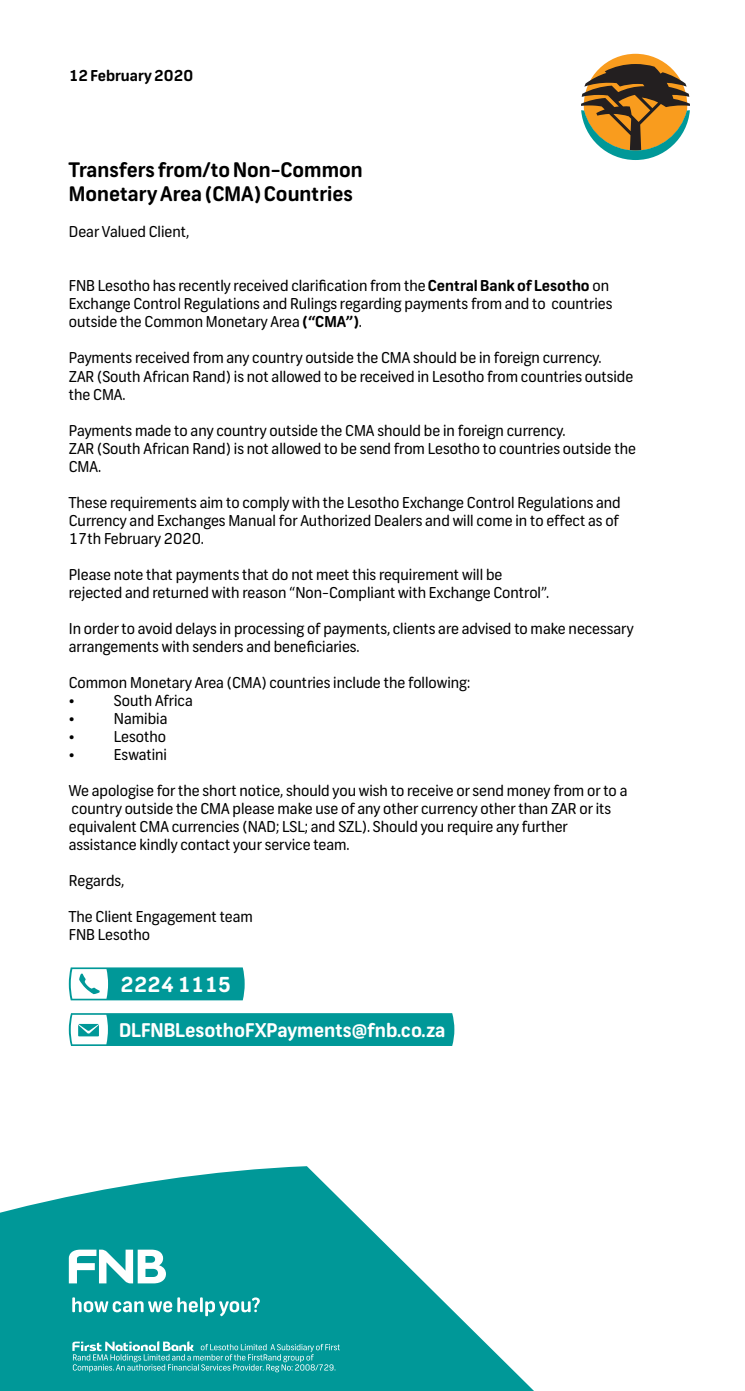
<style>
.page{position:relative;width:745px;height:1391px;background:#fff}
.page>*{position:absolute;margin:0;border:0;box-sizing:border-box;transform-origin:0 0}
.t1{font:700 20.62px "FNB Sans";color:#fff}
.t2{font:700 20px/24px "FNB Sans";color:#000}
.t3{font:700 18.88px "FNB Sans";color:#fff}
.t4{font:15px/18px "FNB Sans";color:#000}
.t5{font:700 15px "FNB Sans";color:#000}
.s1{font-weight:700}
</style>
<div class="page">
<svg style="left:581px;top:54px;width:108px;height:106px"></svg>
<svg style="left:69px;top:967px;width:175px;height:33px;background:#2eaaaa"></svg>
<svg style="left:69px;top:1013px;width:385px;height:32px;background:#139f9f"></svg>
<svg style="left:0;top:1166px;width:533px;height:224px;fill:#009898"></svg>
<svg style="left:72px;top:1296px;width:188px;height:20px"></svg>
<svg style="left:72px;top:1340px;width:267px;height:31px;background:#34acac"></svg>
<svg style="left:69px;top:1249px;width:97px;height:34px"></svg>
<p class="t5" style="left:69px;top:67px;width:126px">12 February 2020</p>
<h2 class="t2" style="left:69px;top:158px;width:295px">Transfers from/to Non-Common<br>Monetary Area (CMA) Countries</h2>
<p class="t4" style="left:69px;top:223px;width:122px">Dear Valued Client,</p>
<p class="t4" style="left:69px;top:277px;width:545px">FNB Lesotho has recently received clarification from the <span class="s1">Central Bank of Lesotho</span> on<br>Exchange Control Regulations and Rulings regarding payments from and to countries outside the Common Monetary Area <span class="s1">(“CMA”)</span>.</p>
<p class="t4" style="left:69px;top:349px;width:565px">Payments received from any country outside the CMA should be in foreign currency.<br>ZAR (South African Rand) is not allowed to be received in Lesotho from countries outside the CMA.</p>
<p class="t4" style="left:69px;top:421px;width:568px">Payments made to any country outside the CMA should be in foreign currency.<br>ZAR (South African Rand) is not allowed to be send from Lesotho to countries outside the<br>CMA.</p>
<p class="t4" style="left:69px;top:493px;width:553px">These requirements aim to comply with the Lesotho Exchange Control Regulations and<br>Currency and Exchanges Manual for Authorized Dealers and will come in to effect as of<br>17th February 2020.</p>
<p class="t4" style="left:69px;top:565px;width:481px">Please note that payments that do not meet this requirement will be rejected and returned with reason “Non-Compliant with Exchange Control”.</p>
<p class="t4" style="left:69px;top:619px;width:566px">In order to avoid delays in processing of payments, clients are advised to make necessary arrangements with senders and beneficiaries.</p>
<p class="t4" style="left:69px;top:673px;width:402px">Common Monetary Area (CMA) countries include the following: •</p>
<p class="t4" style="left:114px;top:691px;width:80px">South Africa</p>
<p class="t4" style="left:69px;top:709px;width:7px">•</p>
<p class="t4" style="left:114px;top:709px;width:55px">Namibia</p>
<p class="t4" style="left:69px;top:727px;width:7px">•</p>
<p class="t4" style="left:114px;top:727px;width:54px">Lesotho</p>
<p class="t4" style="left:69px;top:745px;width:7px">•</p>
<p class="t4" style="left:114px;top:745px;width:55px">Eswatini</p>
<p class="t4" style="left:69px;top:781px;width:559px">We apologise for the short notice, should you wish to receive or send money from or to a country outside the CMA please make use of any other currency other than ZAR or its equivalent CMA currencies (NAD; LSL; and SZL). Should you require any further assistance kindly contact your service team.</p>
<p class="t4" style="left:69px;top:871px;width:57px">Regards,</p>
<p class="t4" style="left:69px;top:907px;width:185px">The Client Engagement team<br>FNB Lesotho</p>
<h1 class="t1" style="left:120px;top:972px;width:112px">2224 1115</h1>
<p class="t3" style="left:119px;top:1018px;width:328px">DLFNBLesothoFXPayments@fnb.co.za</p>
</div>
